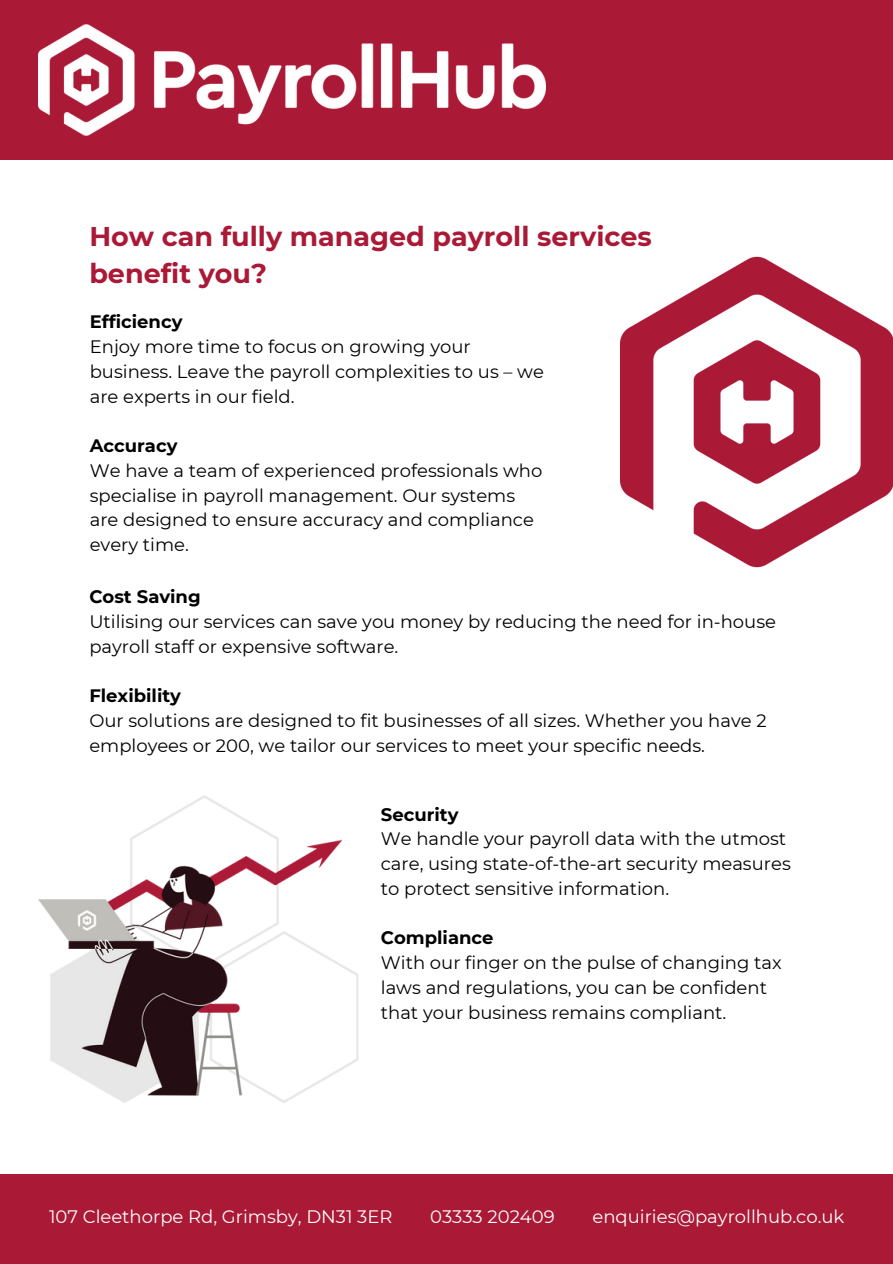
<style>
.page{position:relative;width:893px;height:1264px;background:#fff}
.page>*{position:absolute;margin:0;border:0;box-sizing:border-box;transform-origin:0 0}
.t1{font:700 27px/37.2px "Montserrat";color:#aa1936}
.t2{font:18px/24.8px "Montserrat";color:#000}
.t3{font:18px "Montserrat";color:#fff}
.t4{font:700 18px "Montserrat";color:#000}
</style>
<div class="page">
<div style="left:0;top:0;width:892px;height:160px;background:#aa1936"></div>
<div style="left:0;top:1174px;width:892px;height:89px;background:#aa1936"></div>
<img style="left:38px;top:25px;width:508px;height:110px">
<img style="left:620px;top:256px;width:272px;height:312px">
<img style="left:38px;top:795px;width:320px;height:308px">
<h1 class="t1" style="left:89px;top:218px;width:564px">How can fully managed payroll services benefit you?</h1>
<p class="t4" style="left:90px;top:311px;width:94px">Efficiency</p>
<p class="t2" style="left:90px;top:334px;width:455px">Enjoy more time to focus on growing your business. Leave the payroll complexities to us – we are experts in our field.</p>
<p class="t4" style="left:90px;top:434px;width:89px">Accuracy</p>
<p class="t2" style="left:90px;top:458px;width:454px">We have a team of experienced professionals who specialise in payroll management. Our systems are designed to ensure accuracy and compliance every time.</p>
<p class="t4" style="left:89px;top:586px;width:113px">Cost Saving</p>
<p class="t2" style="left:89px;top:609px;width:688px">Utilising our services can save you money by reducing the need for in-house payroll staff or expensive software.</p>
<p class="t4" style="left:89px;top:685px;width:93px">Flexibility</p>
<p class="t2" style="left:89px;top:708px;width:678px">Our solutions are designed to fit businesses of all sizes. Whether you have 2 employees or 200, we tailor our services to meet your specific needs.</p>
<p class="t4" style="left:381px;top:803px;width:79px">Security</p>
<p class="t2" style="left:381px;top:826px;width:411px">We handle your payroll data with the utmost care, using state-of-the-art security measures to protect sensitive information.</p>
<p class="t4" style="left:381px;top:926px;width:114px">Compliance</p>
<p class="t2" style="left:381px;top:950px;width:402px">With our finger on the pulse of changing tax laws and regulations, you can be confident that your business remains compliant.</p>
<p class="t3" style="left:49px;top:1205px;width:345px">107 Cleethorpe Rd, Grimsby, DN31 3ER</p>
<p class="t3" style="left:430px;top:1205px;width:126px">03333 202409</p>
<p class="t3" style="left:592px;top:1205px;width:253px">enquiries@payrollhub.co.uk</p>
</div>
